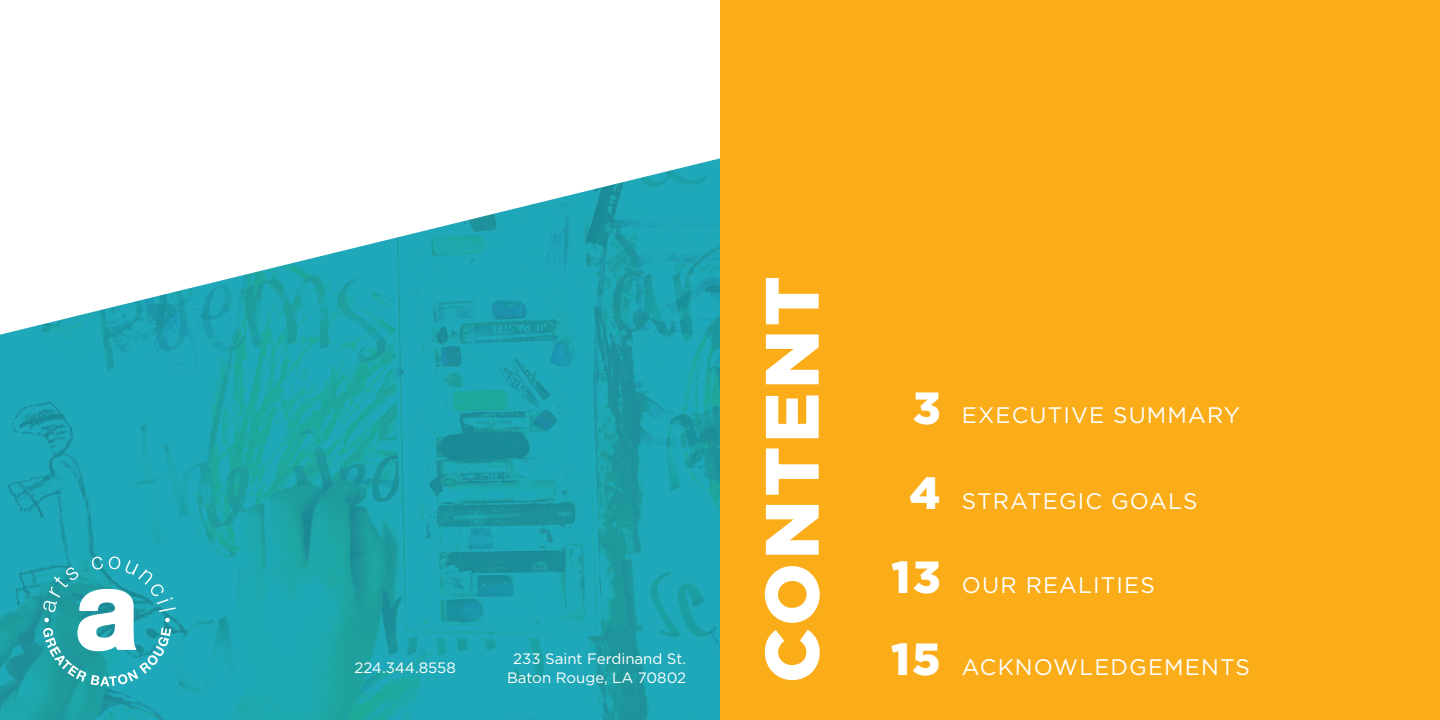
<style>
.page{position:relative;width:1440px;height:720px;background:#fff}
.page>*{position:absolute;margin:0;border:0;box-sizing:border-box;transform-origin:0 0}
.t1{font:900 75.38px "Gotham";letter-spacing:.05em;color:#fff}
.t2{font:22.5px "Gotham";letter-spacing:.05em;color:#fff}
.t3{font:15px/18.8px "Gotham";color:#fff;text-align:center}
.s1{font-weight:900;font-size:45px}
</style>
<div class="page">
<div style="left:720px;top:0;width:720px;height:720px;background:#faad19"></div>
<img style="left:0;top:158px;width:720px;height:562px">
<svg style="left:43px;top:556px;width:133px;height:130px"></svg>
<p class="t3" style="left:354px;top:658px;width:103px">224.344.8558</p>
<p class="t3" style="left:507px;top:649px;width:181px">233 Saint Ferdinand St.<br>Baton Rouge, LA 70802</p>
<h1 class="t1" style="left:740px;top:683px;width:408px;rotate:-90deg">CONTENT</h1>
<p class="t2" style="left:913px;top:401px;width:329px"><span class="s1">3</span> EXECUTIVE SUMMARY</p>
<p class="t2" style="left:910px;top:486px;width:289px"><span class="s1">4</span> STRATEGIC GOALS</p>
<p class="t2" style="left:891px;top:570px;width:265px"><span class="s1">13</span> OUR REALITIES</p>
<p class="t2" style="left:891px;top:653px;width:360px"><span class="s1">15</span> ACKNOWLEDGEMENTS</p>
</div>
